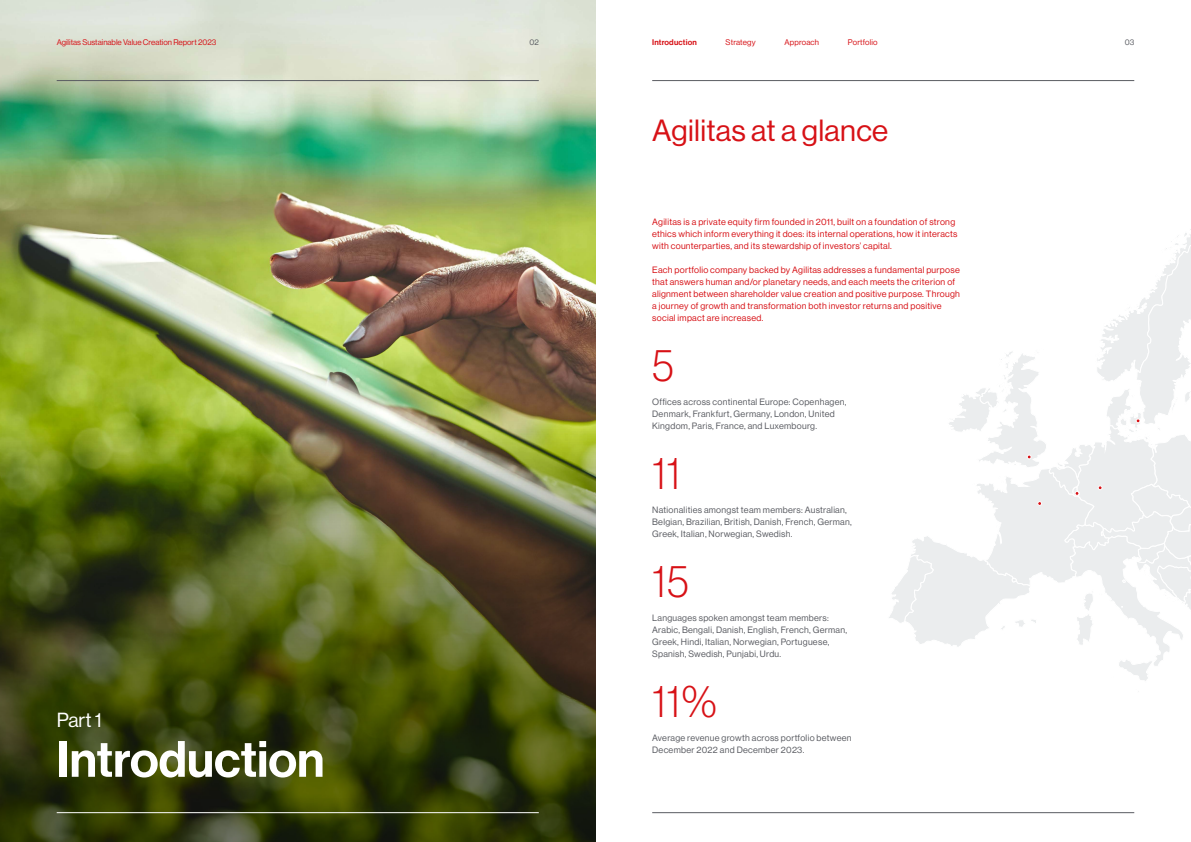
<style>
.page{position:relative;width:1191px;height:842px;background:#fff}
.page>*{position:absolute;margin:0;border:0;box-sizing:border-box;transform-origin:0 0}
.t1{font:50px "Neue Haas Display Mediu";color:#fff}
.t2{font:100 45px "Neue Haas Display";color:#d71116}
.t3{font:30px "Neue Haas Display";letter-spacing:.01em;color:#d71116}
.t4{font:20px "Neue Haas Display";color:#fff}
.t5{font:9px/12px "Neue Haas Display";letter-spacing:.03em;color:#d71116}
.t6{font:9px/12px "Neue Haas Display";letter-spacing:.03em;color:#5a5c62}
.t7{font:8px "Neue Haas Display";color:#d71116}
.t8{font:8px "Neue Haas Display";letter-spacing:.02em;color:#d71116}
.t9{font:8px "Neue Haas Display Mediu";letter-spacing:.02em;color:#d71116}
.t10{font:8px "Neue Haas Display";color:#5a5c62}
</style>
<div class="page">
<img style="left:0;top:0;width:595px;height:429px">
<img style="left:0;top:429px;width:595px;height:413px">
<svg style="left:889px;top:229px;width:302px;height:452px"></svg>
<hr style="left:652px;top:812px;width:482px;height:1px;background:#5a5c62">
<hr style="left:57px;top:812px;width:482px;height:1px;background:#fff">
<hr style="left:652px;top:80px;width:482px;height:1px;background:#5a5c62">
<hr style="left:57px;top:80px;width:482px;height:1px;background:#5a5c62">
<p class="t7" style="left:57px;top:37px;width:161px">Agilitas Sustainable Value Creation Report 2023</p>
<p class="t10" style="left:529px;top:37px;width:11px">02</p>
<p class="t9" style="left:652px;top:37px;width:46px">Introduction</p>
<p class="t8" style="left:725px;top:37px;width:32px">Strategy</p>
<p class="t8" style="left:784px;top:37px;width:36px">Approach</p>
<p class="t8" style="left:848px;top:37px;width:31px">Portfolio</p>
<p class="t10" style="left:1124px;top:37px;width:11px">03</p>
<h3 class="t3" style="left:652px;top:113px;width:237px">Agilitas at a glance</h3>
<p class="t5" style="left:652px;top:216px;width:307px">Agilitas is a private equity firm founded in 2011, built on a foundation of strong ethics which inform everything it does: its internal operations, how it interacts with counterparties, and its stewardship of investors’ capital.</p>
<p class="t5" style="left:652px;top:264px;width:309px">Each portfolio company backed by Agilitas addresses a fundamental purpose that answers human and/or planetary needs, and each meets the criterion of alignment between shareholder value creation and positive purpose. Through a journey of growth and transformation both investor returns and positive social impact are increased.</p>
<h2 class="t2" style="left:652px;top:340px;width:23px">5</h2>
<p class="t6" style="left:652px;top:396px;width:196px">Offices across continental Europe: Copenhagen,<br>Denmark, Frankfurt, Germany, London, United<br>Kingdom, Paris, France, and Luxembourg.</p>
<h2 class="t2" style="left:652px;top:448px;width:30px">11</h2>
<p class="t6" style="left:652px;top:504px;width:201px">Nationalities amongst team members: Australian,<br>Belgian, Brazilian, British, Danish, French, German,<br>Greek, Italian, Norwegian, Swedish.</p>
<h2 class="t2" style="left:652px;top:556px;width:38px">15</h2>
<h3 class="t4" style="left:57px;top:708px;width:46px">Part 1</h3>
<h1 class="t1" style="left:57px;top:730px;width:269px">Introduction</h1>
<p class="t6" style="left:652px;top:612px;width:196px">Languages spoken amongst team members:<br>Arabic, Bengali, Danish, English, French, German, Greek, Hindi, Italian, Norwegian, Portuguese, Spanish, Swedish, Punjabi, Urdu.</p>
<h2 class="t2" style="left:652px;top:676px;width:66px">11%</h2>
<p class="t6" style="left:652px;top:732px;width:201px">Average revenue growth across portfolio between<br>December 2022 and December 2023.</p>
</div>
